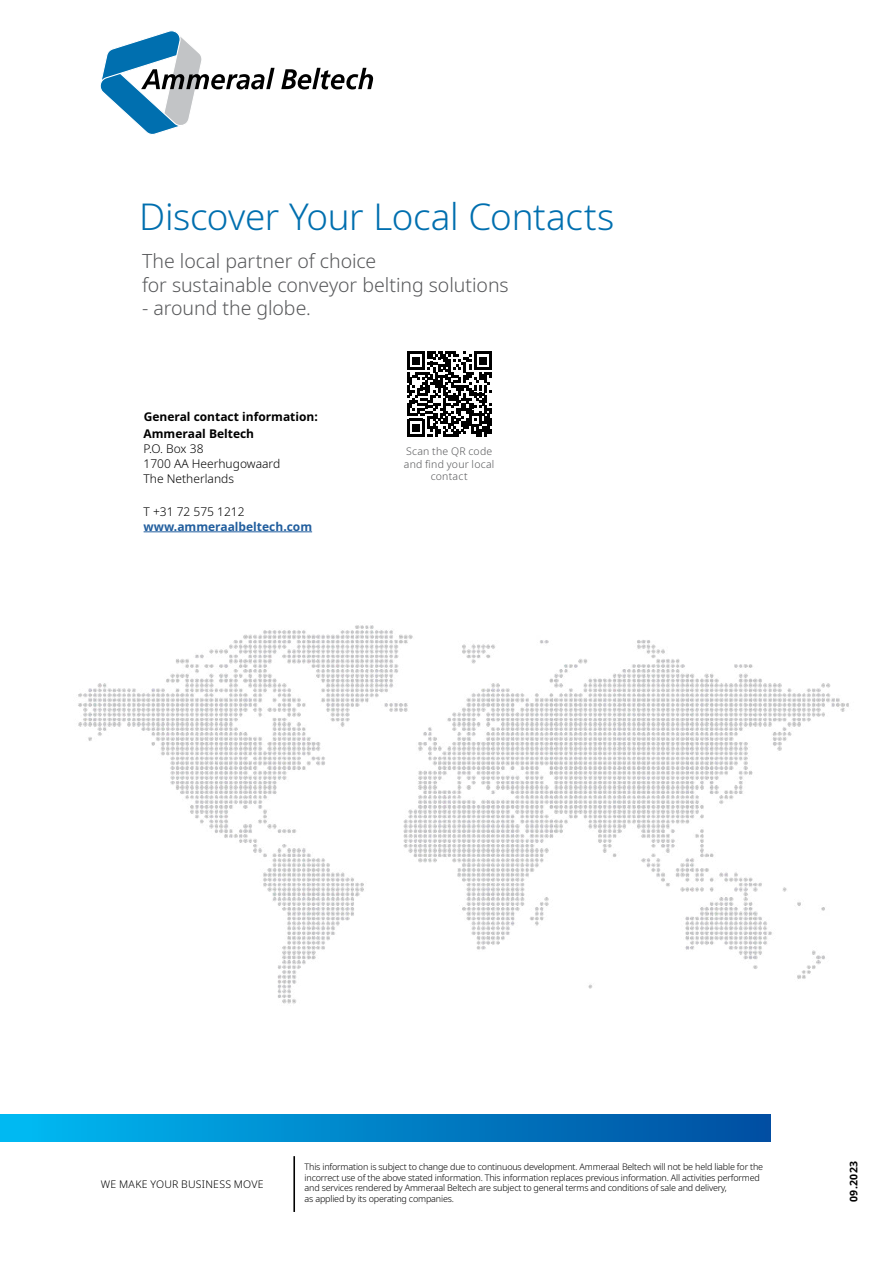
<style>
.page{position:relative;width:893px;height:1263px;background:#fff}
.page>*{position:absolute;margin:0;border:0;box-sizing:border-box;transform-origin:0 0}
.t1{font:300 36.75px "Noto Sans";letter-spacing:-.01em;color:#006faf}
.t2{font:300 19.5px/23.4px "Noto Sans";letter-spacing:-.005em;color:#58595b}
.t3{font:300 12px/15px "Noto Sans";color:#000}
.t4{font:700 12px "Noto Sans";color:#000}
.t5{font:700 12px "Noto Sans";color:#215e9e}
.t6{font:300 10.5px/12.6px "Noto Sans";letter-spacing:.025em;color:#58595b;text-align:center}
.t7{font:300 10.5px "Noto Sans";letter-spacing:.025em;color:#000}
.t8{font:700 10.5px "Noto Sans";letter-spacing:.03em;color:#000}
.t9{font:300 9px/10.5px "Noto Sans";letter-spacing:-.02em;color:#000}
</style>
<div class="page">
<div style="left:0;top:1114px;width:770px;height:27px;background:linear-gradient(to right,#00baf2,#004d9f)"></div>
<svg style="left:407px;top:352px;width:85px;height:85px"></svg>
<img style="left:78px;top:625px;width:771px;height:379px">
<hr style="left:293px;top:1156px;width:2px;height:56px;background:#000">
<svg style="left:100px;top:30px;width:175px;height:105px"></svg>
<svg style="left:281px;top:68px;width:92px;height:21px"></svg>
<hr style="left:144px;top:531px;width:168px;height:1px;background:#215e9e">
<h1 class="t1" style="left:139px;top:191px;width:477px">Discover Your Local Contacts</h1>
<h2 class="t2" style="left:142px;top:250px;width:368px">The local partner of choice<br>for sustainable conveyor belting solutions</h2>
<h2 class="t2" style="left:142px;top:297px;width:170px">- around the globe.</h2>
<h3 class="t4" style="left:144px;top:408px;width:176px">General contact information:</h3>
<h3 class="t4" style="left:144px;top:425px;width:112px">Ammeraal Beltech</h3>
<h3 class="t3" style="left:144px;top:441px;width:138px">P.O. Box 38<br>1700 AA Heerhugowaard<br>The Netherlands</h3>
<h3 class="t3" style="left:144px;top:504px;width:103px">T +31 72 575 1212</h3>
<h3 class="t5" style="left:144px;top:518px;width:170px">www.ammeraalbeltech.com</h3>
<p class="t6" style="left:404px;top:445px;width:92px">Scan the QR code and find your local contact</p>
<p class="t7" style="left:101px;top:1177px;width:164px">WE MAKE YOUR BUSINESS MOVE</p>
<p class="t9" style="left:305px;top:1162px;width:460px">This information is subject to change due to continuous development. Ammeraal Beltech will not be held liable for the incorrect use of the above stated information. This information replaces previous information. All activities performed and services rendered by Ammeraal Beltech are subject to general terms and conditions of sale and delivery,<br>as applied by its operating companies.</p>
<p class="t8" style="left:846px;top:1202px;width:42px;rotate:-90deg">09.2023</p>
</div>
